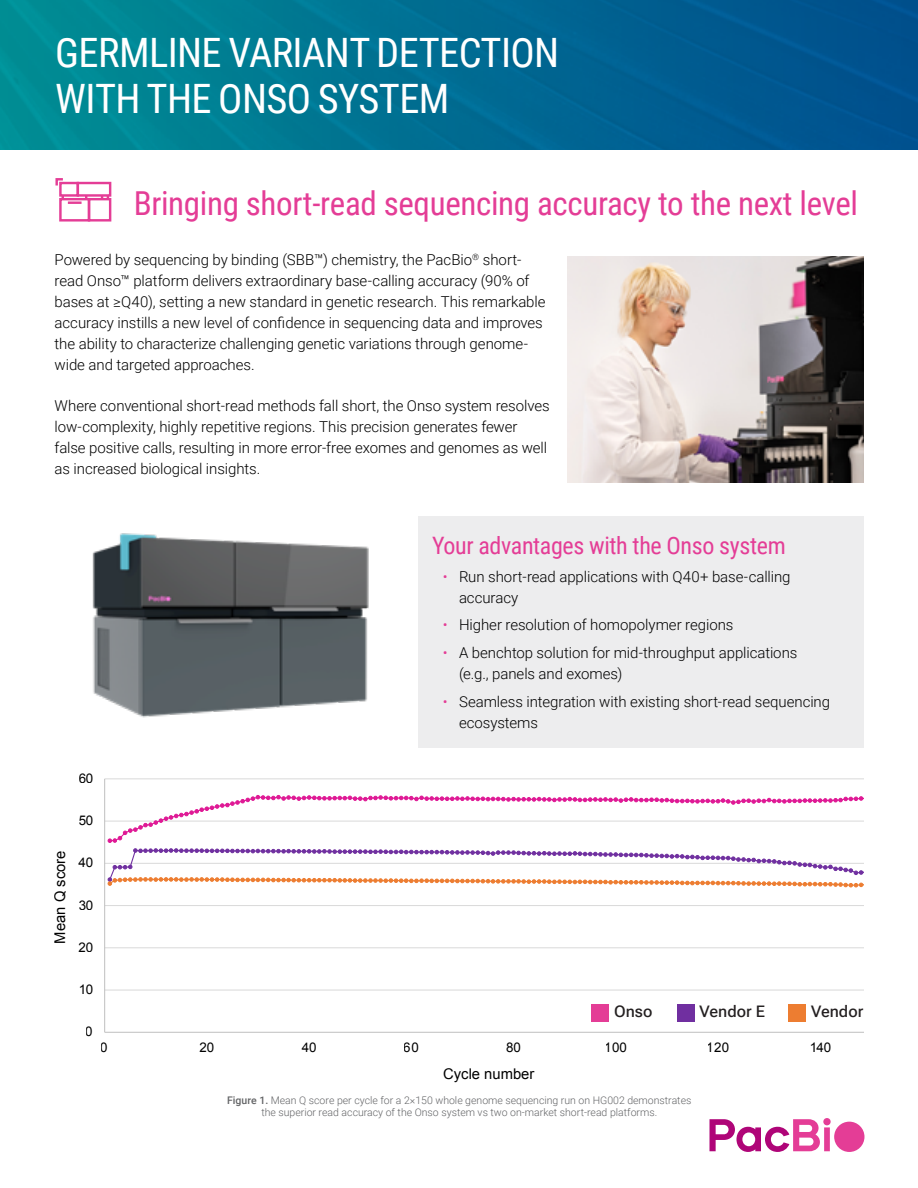
<style>
.page{position:relative;width:918px;height:1188px;background:#fff}
.page>*{position:absolute;margin:0;border:0;box-sizing:border-box;transform-origin:0 0}
.t1{font:40.5px/45.8px "Roboto Condensed";letter-spacing:-.015em;color:#fff}
.t2{font:33px "Roboto Condensed";letter-spacing:-.01em;color:#e43d96}
.t3{font:24px "Roboto Condensed";letter-spacing:-.015em;color:#e43d96}
.t4{font:16.05px "Roboto Flex";color:#231f20}
.t5{font:300 15px/21px "Roboto";letter-spacing:-.005em;color:#000}
.t6{font:14.85px "Arial";color:#000}
.t7{font:13.35px "Arial";color:#000}
.t8{font:300 10.5px/12.6px "Roboto";color:#636466;text-align:center}
.s1{color:#e43d96}
.s2{font-weight:500}
</style>
<div class="page">
<img style="left:0;top:0;width:918px;height:149px">
<svg style="left:710px;top:1118px;width:121px;height:34px"></svg>
<div style="left:834px;top:1122px;width:30px;height:30px;background:#e43d96;border-radius:50%"></div>
<div style="left:418px;top:516px;width:446px;height:231px;background:#ededee"></div>
<svg style="left:55px;top:178px;width:57px;height:44px"></svg>
<img style="left:567px;top:257px;width:297px;height:226px">
<img style="left:92px;top:533px;width:277px;height:185px">
<svg style="left:104px;top:778px;width:760px;height:255px"></svg>
<div style="left:614px;top:1003px;width:46px;height:19px;background:#fff"></div>
<div style="left:591px;top:1004px;width:18px;height:18px;background:#e43d96"></div>
<div style="left:700px;top:1003px;width:71px;height:19px;background:#fff"></div>
<div style="left:677px;top:1004px;width:18px;height:18px;background:#702fa0"></div>
<div style="left:811px;top:1003px;width:53px;height:19px;background:#fff"></div>
<div style="left:788px;top:1004px;width:18px;height:18px;background:#ed7d31"></div>
<h1 class="t1" style="left:55px;top:28px;width:506px">GERMLINE VARIANT DETECTION<br>WITH THE ONSO SYSTEM</h1>
<h2 class="t2" style="left:134px;top:180px;width:726px">Bringing short-read sequencing accuracy to the next level</h2>
<p class="t5" style="left:55px;top:248px;width:492px">Powered by sequencing by binding (SBB™) chemistry, the PacBio<sup>®</sup> short&shy;read Onso™ platform delivers extraordinary base-calling accuracy (90% of bases at ≥Q40), setting a new standard in genetic research. This remarkable accuracy instills a new level of confidence in sequencing data and improves the ability to characterize challenging genetic variations through genome&shy;wide and targeted approaches.</p>
<p class="t5" style="left:55px;top:394px;width:497px">Where conventional short-read methods fall short, the Onso system resolves low-complexity, highly repetitive regions. This precision generates fewer false positive calls, resulting in more error-free exomes and genomes as well as increased biological insights.</p>
<h3 class="t3" style="left:432px;top:528px;width:355px">Your advantages with the Onso system</h3>
<p class="t5" style="left:459px;top:565px;width:333px;text-indent:-16px"><span class="s1">•</span> Run short-read applications with Q40+ base-calling accuracy</p>
<p class="t5" style="left:443px;top:614px;width:292px"><span class="s1">•</span> Higher resolution of homopolymer regions</p>
<p class="t5" style="left:459px;top:642px;width:340px;text-indent:-16px"><span class="s1">•</span> A benchtop solution for mid-throughput applications (e.g., panels and exomes)</p>
<p class="t5" style="left:459px;top:690px;width:373px;text-indent:-16px"><span class="s1">•</span> Seamless integration with existing short-read sequencing ecosystems</p>
<p class="t7" style="left:79px;top:769px;width:16px">60</p>
<p class="t6" style="left:50px;top:944px;width:94px;rotate:-90deg">Mean Q score</p>
<p class="t7" style="left:79px;top:812px;width:16px">50</p>
<p class="t7" style="left:79px;top:854px;width:16px">40</p>
<p class="t7" style="left:79px;top:896px;width:16px">30</p>
<p class="t7" style="left:79px;top:938px;width:16px">20</p>
<p class="t7" style="left:79px;top:981px;width:16px">10</p>
<p class="t7" style="left:86px;top:1023px;width:9px">0</p>
<p class="t4" style="left:614px;top:998px;width:40px">Onso</p>
<p class="t4" style="left:700px;top:998px;width:67px">Vendor E</p>
<p class="t4" style="left:811px;top:998px;width:62px">Vendor I</p>
<p class="t7" style="left:101px;top:1039px;width:9px">0</p>
<p class="t7" style="left:199px;top:1039px;width:16px">20</p>
<p class="t7" style="left:302px;top:1039px;width:16px">40</p>
<p class="t7" style="left:404px;top:1039px;width:16px">60</p>
<p class="t7" style="left:506px;top:1039px;width:16px">80</p>
<p class="t7" style="left:605px;top:1039px;width:24px">100</p>
<p class="t7" style="left:707px;top:1039px;width:24px">120</p>
<p class="t7" style="left:809px;top:1039px;width:24px">140</p>
<p class="t6" style="left:443px;top:1064px;width:93px">Cycle number</p>
<p class="t8" style="left:227px;top:1093px;width:466px"><span class="s2">Figure 1.</span> Mean Q score per cycle for a 2×150 whole genome sequencing run on HG002 demonstrates the superior read accuracy of the Onso system vs two on-market short-read platforms.</p>
</div>
